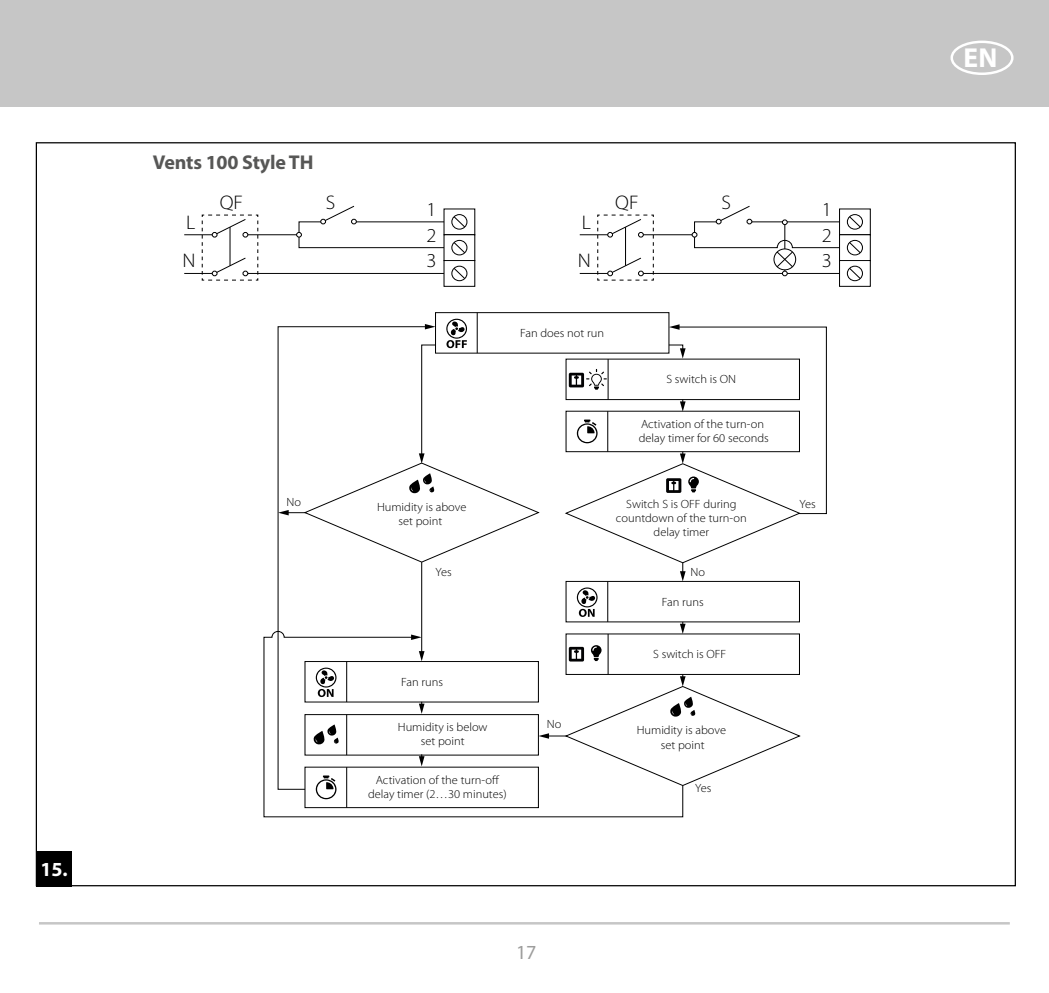
<style>
.page{position:relative;width:1049px;height:993px;background:#fff}
.page>*{position:absolute;margin:0;border:0;box-sizing:border-box;transform-origin:0 0}
.t1{font:700 27.5px "Myriad Pro";color:#fff}
.t2{font:700 20px "Myriad Pro";letter-spacing:-.01em;color:#575756}
.t3{font:700 20px "Myriad Pro";color:#fff}
.t4{font:20px "Myriad Pro";color:#9d9d9c}
.t5{font:300 19.75px/25.8px "Myriad Pro";color:#000;scale:1.04 1}
.t6{font:300 12px/14.2px "Myriad Pro";color:#000;text-align:center;scale:1.04 1}
</style>
<div class="page">
<div style="left:0;top:0;width:1049px;height:106px;background:#c6c6c6"></div>
<hr style="left:39px;top:921px;width:971px;height:3px;background:#c6c6c6">
<div style="left:950px;top:41px;width:63px;height:34px;border:2px solid #fff;border-radius:50%"></div>
<div style="left:36px;top:850px;width:36px;height:36px;background:#000"></div>
<div style="left:452px;top:214px;width:15px;height:15px;border:1px solid #000;border-radius:50%"></div>
<svg style="left:453px;top:216px;width:12px;height:11px"></svg>
<div style="left:444px;top:234px;width:31px;height:27px;border:1px solid #000"></div>
<div style="left:452px;top:240px;width:15px;height:15px;border:1px solid #000;border-radius:50%"></div>
<svg style="left:453px;top:242px;width:12px;height:11px"></svg>
<div style="left:444px;top:260px;width:31px;height:26px;border:1px solid #000"></div>
<div style="left:452px;top:266px;width:15px;height:15px;border:1px solid #000;border-radius:50%"></div>
<svg style="left:453px;top:268px;width:12px;height:11px"></svg>
<hr style="left:184px;top:273px;width:31px;height:1px;background:#000">
<hr style="left:245px;top:273px;width:199px;height:1px;background:#000">
<hr style="left:184px;top:234px;width:31px;height:1px;background:#000">
<hr style="left:245px;top:234px;width:54px;height:1px;background:#000">
<svg style="left:202px;top:214px;width:56px;height:66px"></svg>
<svg style="left:296px;top:206px;width:148px;height:42px"></svg>
<div style="left:847px;top:214px;width:16px;height:15px;border:1px solid #000;border-radius:50%"></div>
<svg style="left:849px;top:216px;width:12px;height:11px"></svg>
<div style="left:839px;top:234px;width:31px;height:27px;border:1px solid #000"></div>
<div style="left:847px;top:240px;width:16px;height:15px;border:1px solid #000;border-radius:50%"></div>
<svg style="left:849px;top:242px;width:12px;height:11px"></svg>
<div style="left:839px;top:260px;width:31px;height:26px;border:1px solid #000"></div>
<div style="left:847px;top:266px;width:15px;height:14px;background:#909090;border-radius:50%"></div>
<div style="left:847px;top:266px;width:16px;height:15px;border:1px solid #000;border-radius:50%"></div>
<svg style="left:849px;top:268px;width:12px;height:11px"></svg>
<hr style="left:580px;top:273px;width:30px;height:1px;background:#000">
<hr style="left:641px;top:273px;width:198px;height:1px;background:#000">
<hr style="left:580px;top:234px;width:30px;height:1px;background:#000">
<hr style="left:641px;top:234px;width:53px;height:1px;background:#000">
<svg style="left:597px;top:214px;width:57px;height:66px"></svg>
<svg style="left:692px;top:206px;width:148px;height:70px"></svg>
<div style="left:435px;top:312px;width:234px;height:41px;border:1px solid #000"></div>
<hr style="left:477px;top:312px;width:1px;height:41px;background:#000">
<div style="left:566px;top:581px;width:234px;height:41px;border:1px solid #000"></div>
<svg style="left:577px;top:587px;width:20px;height:29px"></svg>
<hr style="left:607px;top:581px;width:1px;height:40px;background:#000">
<svg style="left:680px;top:621px;width:5px;height:9px"></svg>
<svg style="left:684px;top:674px;width:116px;height:111px"></svg>
<svg style="left:277px;top:326px;width:146px;height:304px"></svg>
<svg style="left:565px;top:324px;width:262px;height:257px"></svg>
<svg style="left:263px;top:630px;width:421px;height:187px"></svg>
<svg style="left:411px;top:634px;width:11px;height:5px"></svg>
<svg style="left:278px;top:318px;width:261px;height:244px"></svg>
<h2 class="t3" style="left:40px;top:856px;width:29px">15.</h2>
<h2 class="t2" style="left:153px;top:149px;width:162px">Vents 100 Style TH</h2>
<h3 class="t5" style="left:182px;top:203px;width:14px;line-height:38.8px">L<br>N</h3>
<h3 class="t5" style="left:220px;top:190px;width:24px">QF</h3>
<h3 class="t5" style="left:326px;top:189px;width:11px">S</h3>
<h3 class="t5" style="left:426px;top:197px;width:11px">1<br>2</h3>
<h3 class="t5" style="left:426px;top:248px;width:11px">3</h3>
<h3 class="t5" style="left:578px;top:203px;width:14px;line-height:38.8px">L<br>N</h3>
<h3 class="t5" style="left:615px;top:190px;width:24px">QF</h3>
<h3 class="t5" style="left:721px;top:189px;width:11px">S</h3>
<h3 class="t5" style="left:822px;top:197px;width:11px">1<br>2</h3>
<h3 class="t5" style="left:822px;top:248px;width:11px">3</h3>
<p class="t6" style="left:520px;top:326px;width:82px">Fan does not run</p>
<p class="t6" style="left:666px;top:372px;width:68px">S switch is ON</p>
<p class="t6" style="left:639px;top:416px;width:127px;text-align:left">Activation of the turn-on delay timer for 60 seconds</p>
<p class="t6" style="left:286px;top:495px;width:15px">No</p>
<p class="t6" style="left:377px;top:500px;width:87px">Humidity is above set point</p>
<p class="t6" style="left:616px;top:496px;width:127px">Switch S is OFF during countdown of the turn-on delay timer</p>
<p class="t6" style="left:799px;top:497px;width:17px">Yes</p>
<p class="t6" style="left:435px;top:564px;width:17px">Yes</p>
<p class="t6" style="left:690px;top:564px;width:15px">No</p>
<p class="t6" style="left:662px;top:595px;width:42px">Fan runs</p>
<p class="t6" style="left:653px;top:646px;width:72px">S switch is OFF</p>
<p class="t6" style="left:401px;top:675px;width:42px">Fan runs</p>
<p class="t6" style="left:398px;top:720px;width:88px">Humidity is below set point</p>
<p class="t6" style="left:547px;top:716px;width:15px">No</p>
<p class="t6" style="left:637px;top:723px;width:87px">Humidity is above set point</p>
<p class="t6" style="left:368px;top:772px;width:135px">Activation of the turn-off delay timer (2…30 minutes)</p>
<p class="t6" style="left:695px;top:780px;width:17px">Yes</p>
<h2 class="t4" style="left:516px;top:939px;width:22px">17</h2>
<h1 class="t1" style="left:963px;top:40px;width:36px">EN</h1>
</div>
